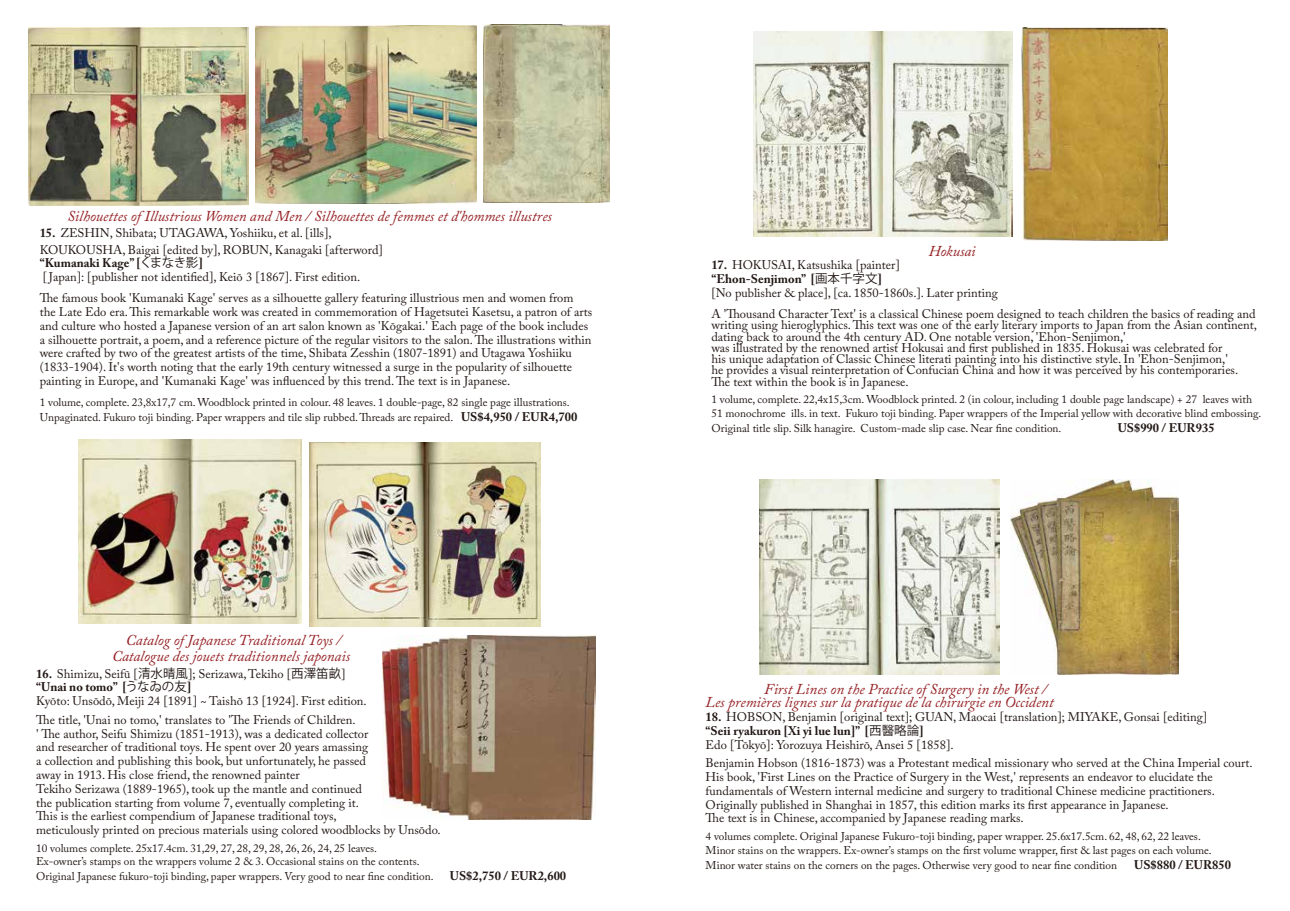
<style>
.page{position:relative;width:1290px;height:911px;background:#fff}
.page>*{position:absolute;margin:0;border:0;box-sizing:border-box;transform-origin:0 0}
.t1{font:italic 15px/13.8px "Adobe Caslon Pro";color:#951f23}
.t2{font:12.5px/13.8px "Adobe Caslon Pro";color:#221815}
.t3{font:700 12.5px "Adobe Caslon Pro";color:#221815}
.t4{font:11.25px/13.8px "Adobe Caslon Pro";color:#221815}
.s1{font-weight:700}
.s2{font-family:"Koz Go Pr 6 N"}
.s3{font-weight:700;font-size:12.5px}
</style>
<div class="page">
<img style="left:1010px;top:479px;width:168px;height:195px">
<img style="left:759px;top:479px;width:240px;height:195px">
<img style="left:754px;top:32px;width:258px;height:204px">
<img style="left:1021px;top:27px;width:147px;height:213px">
<img style="left:382px;top:635px;width:213px;height:184px">
<img style="left:309px;top:442px;width:231px;height:184px">
<img style="left:78px;top:440px;width:224px;height:184px">
<img style="left:483px;top:24px;width:127px;height:178px">
<img style="left:255px;top:25px;width:222px;height:178px">
<img style="left:28px;top:28px;width:221px;height:178px">
<p class="t1" style="left:67px;top:209px;width:486px">Silhouettes of Illustrious Women and Men / Silhouettes de femmes et d'hommes illustres</p>
<p class="t2" style="left:40px;top:225px;width:345px;line-height:16.2px"><span class="s1">15.</span> ZESHIN, Shibata; UTAGAWA, Yoshiiku, et al. [ills],<br>KOUKOUSHA, Baigai [edited by], ROBUN, Kanagaki [afterword]</p>
<p class="t2" style="left:40px;top:256px;width:322px"><span class="s1">“Kumanaki Kage” [</span><span class="s2">くまなき影</span><span class="s1">]<br></span>[ Japan]: [publisher not identified], Keiō 3 [1867]. First edition.</p>
<p class="t2" style="left:40px;top:291px;width:554px">The famous book 'Kumanaki Kage' serves as a silhouette gallery featuring illustrious men and women from the Late Edo era. This remarkable work was created in commemoration of Hagetsutei Kasetsu, a patron of arts and culture who hosted a Japanese version of an art salon known as 'Kōgakai.' Each page of the book includes a silhouette portrait, a poem, and a reference picture of the regular visitors to the salon. The illustrations within were crafted by two of the greatest artists of the time, Shibata Zesshin (1807-1891) and Utagawa Yoshiiku (1833-1904). It's worth noting that the early 19th century witnessed a surge in the popularity of silhouette painting in Europe, and 'Kumanaki Kage' was influenced by this trend. The text is in Japanese.</p>
<p class="t4" style="left:40px;top:395px;width:539px;line-height:15px">1 volume, complete. 23,8x17,7 cm. Woodblock printed in colour. 48 leaves. 1 double-page, 82 single page illustrations.<br>Unpaginated. Fukuro toji binding. Paper wrappers and tile slip rubbed. Threads are repaired. <span class="s3">US$4,950 / EUR4,700</span></p>
<p class="t1" style="left:112px;top:632px;width:240px;line-height:16.2px;text-align:center">Catalog of Japanese Traditional Toys /<br>Catalogue des jouets traditionnels japonais</p>
<p class="t2" style="left:36px;top:666px;width:332px"><span class="s1">16.</span> Shimizu, Seifū [<span class="s2">清水晴風</span>]; Serizawa, Tekiho [<span class="s2">西澤笛畝</span>] <span class="s1">“Unai no tomo” [</span><span class="s2">うなゐの友</span><span class="s1">]<br></span>Kyōto: Unsōdō, Meiji 24 [1891] ~ Taishō 13 [1924]. First edition.</p>
<p class="t2" style="left:36px;top:713px;width:406px">The title, 'Unai no tomo,' translates to 'The Friends of Children.<br>' The author, Seifu Shimizu (1851-1913), was a dedicated collector<br>and researcher of traditional toys. He spent over 20 years amassing<br>a collection and publishing this book, but unfortunately, he passed<br>away in 1913. His close friend, the renowned painter<br>Tekiho Serizawa (1889-1965), took up the mantle and continued<br>the publication starting from volume 7, eventually completing it.<br>This is the earliest compendium of Japanese traditional toys,<br>meticulously printed on precious materials using colored woodblocks by Unsōdo.</p>
<p class="t4" style="left:36px;top:840px;width:385px">10 volumes complete. 25x17.4cm. 31,29, 27, 28, 29, 28, 26, 26, 24, 25 leaves.<br>Ex-owner’s stamps on the wrappers volume 2 &amp; 3. Occasional stains on the contents.</p>
<p class="t4" style="left:36px;top:869px;width:399px">Original Japanese fukuro-toji binding, paper wrappers. Very good to near fine condition.</p>
<p class="t3" style="left:450px;top:868px;width:118px">US$2,750 / EUR2,600</p>
<p class="t1" style="left:929px;top:243px;width:48px">Hokusai</p>
<p class="t2" style="left:711px;top:258px;width:288px"><span class="s1">17.</span> HOKUSAI, Katsushika [painter]<br><span class="s1">“Ehon-Senjimon” [</span><span class="s2">画本千字文</span><span class="s1">]<br></span>[No publisher &amp; place], [ca. 1850-1860s.]. Later printing</p>
<p class="t2" style="left:711px;top:308px;width:547px;line-height:11.2px">A 'Thousand Character Text' is a classical Chinese poem designed to teach children the basics of reading and writing using hieroglyphics. This text was one of the early literary imports to Japan from the Asian continent, dating back to around the 4th century AD. One notable version, 'Ehon-Senjimon,'<br>was illustrated by the renowned artist Hokusai and first published in 1835. Hokusai was celebrated for<br>his unique adaptation of Classic Chinese literati painting into his distinctive style. In 'Ehon-Senjimon,'<br>he provides a visual reinterpretation of Confucian China and how it was perceived by his contemporaries.<br>The text within the book is in Japanese.</p>
<p class="t4" style="left:711px;top:392px;width:551px">1 volume, complete. 22,4x15,3cm. Woodblock printed. 2 (in colour, including 1 double page landscape) + 27 leaves with<br>51 monochrome ills. in text. Fukuro toji binding. Paper wrappers of the Imperial yellow with decorative blind embossing.</p>
<p class="t4" style="left:711px;top:421px;width:352px">Original title slip. Silk hanagire. Custom-made slip case. Near fine condition.</p>
<p class="t3" style="left:1118px;top:420px;width:98px">US$990 / EUR935</p>
<p class="t1" style="left:706px;top:681px;width:350px;text-indent:59px">First Lines on the Practice of Surgery in the West /<br>Les premières lignes sur la pratique de la chirurgie en Occident</p>
<p class="t2" style="left:706px;top:710px;width:503px"><span class="s1">18.</span> HOBSON, Benjamin [original text]; GUAN, Maocai [translation]; MIYAKE, Gonsai [editing] <span class="s1">“Seii ryakuron [Xi yi lue lun]” [</span><span class="s2">西醫略論</span><span class="s1">]<br></span>Edo [Tōkyō]: Yorozuya Heishirō, Ansei 5 [1858].</p>
<p class="t2" style="left:706px;top:756px;width:549px">Benjamin Hobson (1816-1873) was a Protestant medical missionary who served at the China Imperial court.<br>His book, 'First Lines on the Practice of Surgery in the West,' represents an endeavor to elucidate the fundamentals of Western internal medicine and surgery to traditional Chinese medicine practitioners.<br>Originally published in Shanghai in 1857, this edition marks its first appearance in Japanese.<br>The text is in Chinese, accompanied by Japanese reading marks.</p>
<p class="t4" style="left:706px;top:829px;width:507px">4 volumes complete. Original Japanese Fukuro-toji binding, paper wrapper. 25.6x17.5cm. 62, 48, 62, 22 leaves.<br>Minor stains on the wrappers. Ex-owner’s stamps on the first volume wrapper, first &amp; last pages on each volume.</p>
<p class="t4" style="left:706px;top:857px;width:413px">Minor water stains on the corners on the pages. Otherwise very good to near fine condition</p>
<p class="t3" style="left:1134px;top:857px;width:98px">US$880 / EUR850</p>
</div>
